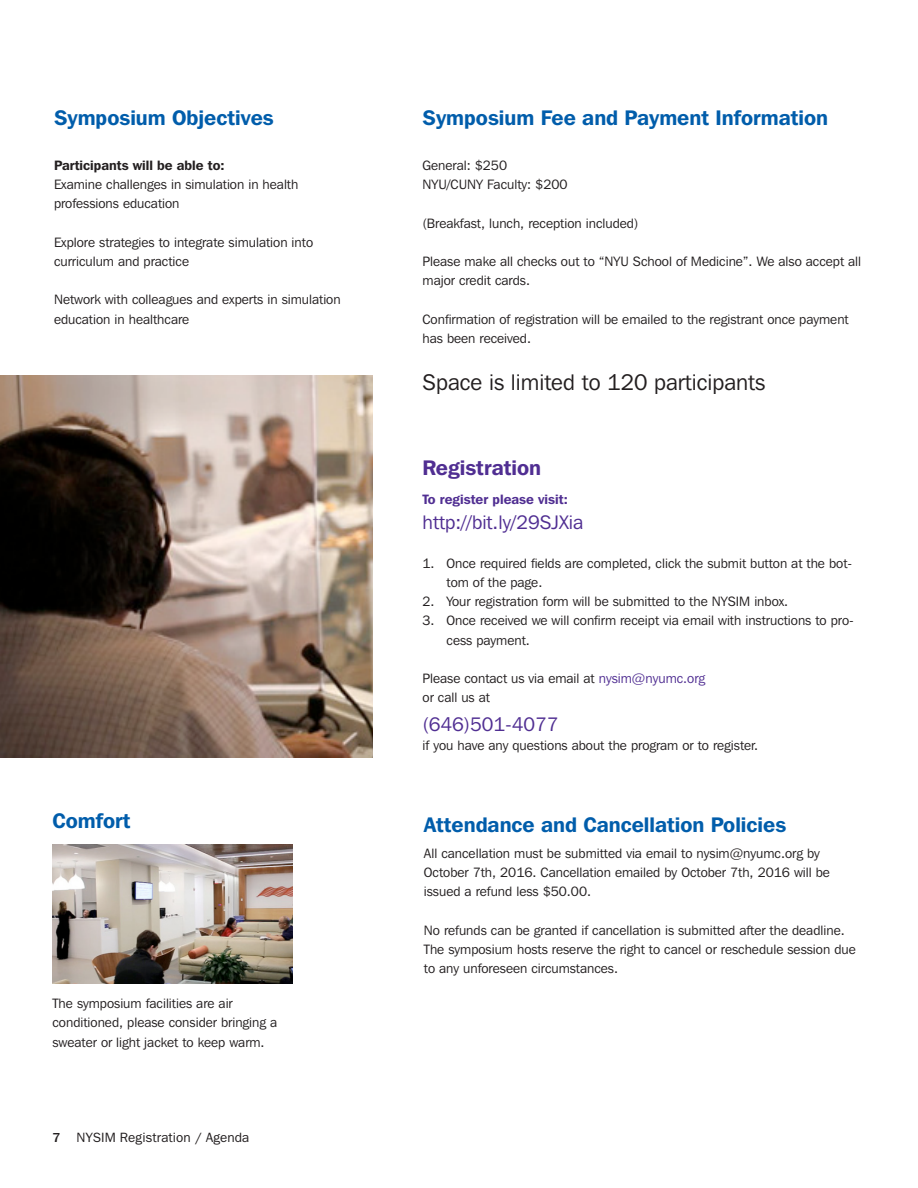
<style>
.page{position:relative;width:918px;height:1188px;background:#fff}
.page>*{position:absolute;margin:0;border:0;box-sizing:border-box;transform-origin:0 0}
.t1{font:22.5px "Franklin Gothic IT Cby BT";color:#231f20}
.t2{font:600 21px "Franklin Gothic IT Cby BT";color:#015dab}
.t3{font:600 21px "Franklin Gothic IT Cby BT";color:#502e92}
.t4{font:19.5px "Franklin Gothic IT Cby BT";color:#502e92}
.t5{font:13.5px/19.2px "Franklin Gothic IT Cby BT";color:#231f20}
.t6{font:13.5px "Franklin Gothic";color:#231f20}
.t7{font:600 13.5px "Franklin Gothic IT Cby BT";color:#231f20}
.t8{font:600 13.5px "Franklin Gothic IT Cby BT";color:#502e92}
.s1{font-weight:500}
.s2{color:#502e92}
</style>
<div class="page">
<img style="left:0;top:375px;width:372px;height:382px">
<img style="left:52px;top:844px;width:240px;height:140px">
<p class="t2" style="left:54px;top:104px;width:221px">Symposium Objectives</p>
<p class="t7" style="left:54px;top:157px;width:172px">Participants will be able to:</p>
<p class="t5" style="left:54px;top:175px;width:246px">Examine challenges in simulation in health professions education</p>
<p class="t5" style="left:54px;top:232px;width:261px">Explore strategies to integrate simulation into curriculum and practice</p>
<p class="t5" style="left:54px;top:290px;width:288px">Network with colleagues and experts in simulation education in healthcare</p>
<p class="t2" style="left:52px;top:807px;width:80px">Comfort</p>
<p class="t5" style="left:52px;top:994px;width:226px">The symposium facilities are air conditioned, please consider bringing a sweater or light jacket to keep warm.</p>
<p class="t6" style="left:52px;top:1130px;width:198px"><span class="s1">7</span> NYSIM Registration / Agenda</p>
<p class="t2" style="left:423px;top:104px;width:407px">Symposium Fee and Payment Information</p>
<p class="t5" style="left:423px;top:156px;width:86px">General: $250</p>
<p class="t5" style="left:423px;top:175px;width:146px">NYU/CUNY Faculty: $200</p>
<p class="t5" style="left:423px;top:213px;width:217px">(Breakfast, lunch, reception included)</p>
<p class="t5" style="left:423px;top:252px;width:440px">Please make all checks out to “NYU School of Medicine”. We also accept all major credit cards.</p>
<p class="t5" style="left:423px;top:309px;width:428px">Confirmation of registration will be emailed to the registrant once payment has been received.</p>
<p class="t1" style="left:423px;top:369px;width:344px">Space is limited to 120 participants</p>
<p class="t3" style="left:423px;top:454px;width:120px">Registration</p>
<p class="t8" style="left:423px;top:491px;width:147px">To register please visit:</p>
<p class="t4" style="left:423px;top:511px;width:162px">http://bit.ly/29SJXia</p>
<p class="t5" style="left:447px;top:553px;width:407px;text-indent:-24px">1. Once required fields are completed, click the submit button at the bot&shy;tom of the page.</p>
<p class="t5" style="left:423px;top:592px;width:367px">2. Your registration form will be submitted to the NYSIM inbox.</p>
<p class="t5" style="left:447px;top:611px;width:409px;text-indent:-24px">3. Once received we will confirm receipt via email with instructions to pro&shy;cess payment.</p>
<p class="t5" style="left:423px;top:668px;width:284px">Please contact us via email at <span class="s2">nysim@nyumc.org </span>or call us at</p>
<p class="t4" style="left:423px;top:712px;width:137px">(646)501-4077</p>
<p class="t5" style="left:423px;top:736px;width:337px">if you have any questions about the program or to register.</p>
<p class="t2" style="left:424px;top:811px;width:364px">Attendance and Cancellation Policies</p>
<p class="t5" style="left:424px;top:843px;width:408px">All cancellation must be submitted via email to nysim@nyumc.org by<br>October 7th, 2016. Cancellation emailed by October 7th, 2016 will be issued a refund less $50.00.</p>
<p class="t5" style="left:424px;top:920px;width:433px">No refunds can be granted if cancellation is submitted after the deadline.<br>The symposium hosts reserve the right to cancel or reschedule session due to any unforeseen circumstances.</p>
</div>
